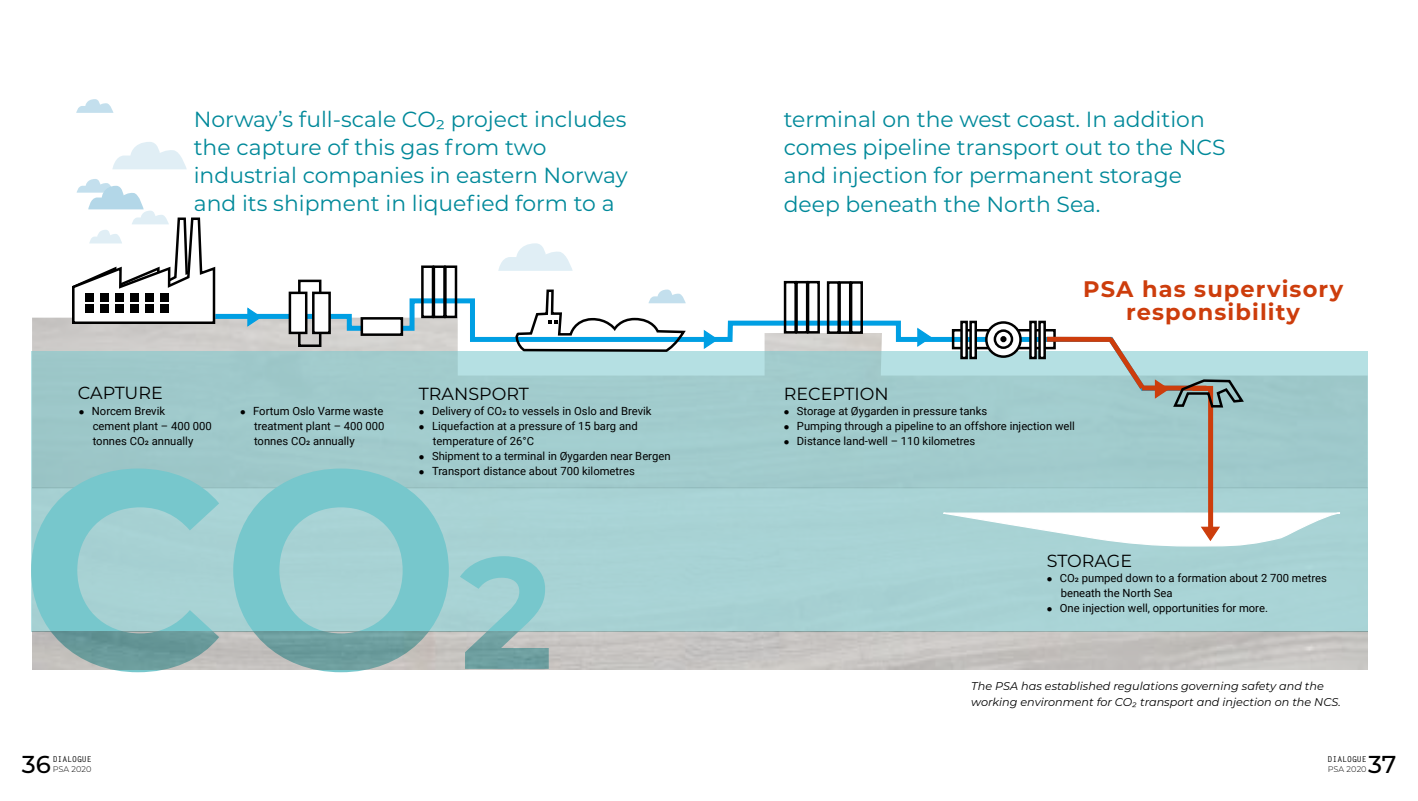
<style>
.page{position:relative;width:1418px;height:801px;background:#fff}
.page>*{position:absolute;margin:0;border:0;box-sizing:border-box;transform-origin:0 0}
.t1{font:500 24.38px "Montserrat";color:#000}
.t2{font:700 22.5px/22.5px "Montserrat";letter-spacing:.05em;color:#cd3d0c;text-align:center}
.t3{font:21.88px/28.1px "Montserrat";color:#00899a}
.t4{font:17.5px "Montserrat";color:#000}
.t5{font:11.25px/15px "Roboto";color:#000}
.t6{font:italic 11.25px/16.2px "Montserrat";color:#000}
.t7{font:700 8.12px "Letter Gothic Std";color:#000}
.t8{font:300 8.12px "Montserrat";letter-spacing:.01em;color:#000}
</style>
<div class="page">
<div style="left:31px;top:351px;width:1336px;height:281px;background:#a5cfd2"></div>
<svg style="left:210px;top:296px;width:846px;height:94px"></svg>
<div style="left:298px;top:280px;width:23px;height:67px;border:2px solid #000"></div>
<div style="left:289px;top:292px;width:18px;height:42px;background:#fff;border:2px solid #000"></div>
<div style="left:312px;top:292px;width:19px;height:42px;background:#fff;border:2px solid #000"></div>
<div style="left:360px;top:317px;width:43px;height:19px;background:#fff;border:2px solid #000"></div>
<div style="left:444px;top:265px;width:13px;height:53px;border:2px solid #000"></div>
<div style="left:432px;top:265px;width:14px;height:53px;border:2px solid #000"></div>
<div style="left:421px;top:265px;width:13px;height:53px;border:2px solid #000"></div>
<svg style="left:246px;top:307px;width:17px;height:21px"></svg>
<svg style="left:31px;top:468px;width:517px;height:204px"></svg>
<div style="left:951px;top:329px;width:104px;height:20px;border:2px solid #000"></div>
<svg style="left:1029px;top:321px;width:7px;height:11px"></svg>
<svg style="left:1038px;top:321px;width:7px;height:11px"></svg>
<svg style="left:960px;top:321px;width:7px;height:11px"></svg>
<svg style="left:969px;top:321px;width:8px;height:11px"></svg>
<svg style="left:986px;top:322px;width:34px;height:35px"></svg>
<div style="left:985px;top:321px;width:36px;height:37px;border:2px solid #000;border-radius:50%"></div>
<div style="left:993px;top:329px;width:20px;height:20px;border:2px solid #000;border-radius:50%"></div>
<div style="left:806px;top:281px;width:14px;height:53px;border:2px solid #000"></div>
<div style="left:795px;top:281px;width:13px;height:53px;border:2px solid #000"></div>
<div style="left:783px;top:281px;width:14px;height:53px;border:2px solid #000"></div>
<div style="left:849px;top:281px;width:14px;height:53px;border:2px solid #000"></div>
<div style="left:838px;top:281px;width:13px;height:53px;border:2px solid #000"></div>
<div style="left:826px;top:281px;width:14px;height:53px;border:2px solid #000"></div>
<svg style="left:702px;top:329px;width:17px;height:21px"></svg>
<svg style="left:916px;top:327px;width:16px;height:21px"></svg>
<svg style="left:942px;top:332px;width:399px;height:215px"></svg>
<svg style="left:112px;top:142px;width:75px;height:27px"></svg>
<svg style="left:76px;top:99px;width:37px;height:14px"></svg>
<svg style="left:498px;top:243px;width:74px;height:28px"></svg>
<svg style="left:511px;top:289px;width:175px;height:64px"></svg>
<svg style="left:71px;top:179px;width:146px;height:146px"></svg>
<h3 class="t3" style="left:194px;top:104px;width:435px">Norway’s full-scale CO2 project includes the capture of this gas from two industrial companies in eastern Norway and its shipment in liquefied form to a</h3>
<h3 class="t3" style="left:783px;top:105px;width:443px">terminal on the west coast. In addition comes pipeline transport out to the NCS and injection for permanent storage deep beneath the North Sea.</h3>
<h2 class="t2" style="left:1083px;top:277px;width:261px">PSA has supervisory responsibility</h2>
<h3 class="t4" style="left:78px;top:381px;width:86px">CAPTURE</h3>
<h3 class="t4" style="left:783px;top:382px;width:106px">RECEPTION</h3>
<p class="t5" style="left:783px;top:403px;width:205px">● Storage at Øygarden in pressure tanks</p>
<p class="t5" style="left:783px;top:418px;width:292px">● Pumping through a pipeline to an offshore injection well</p>
<p class="t5" style="left:783px;top:433px;width:193px">● Distance land-well – 110 kilometres</p>
<h3 class="t4" style="left:419px;top:382px;width:112px">TRANSPORT</h3>
<p class="t5" style="left:419px;top:403px;width:234px">● Delivery of CO2 to vessels in Oslo and Brevik</p>
<p class="t5" style="left:433px;top:418px;width:206px;text-indent:-14px">● Liquefaction at a pressure of 15 barg and temperature of 26°C</p>
<p class="t5" style="left:419px;top:448px;width:253px">● Shipment to a terminal in Øygarden near Bergen</p>
<p class="t5" style="left:419px;top:463px;width:217px">● Transport distance about 700 kilometres</p>
<p class="t5" style="left:93px;top:403px;width:121px;text-indent:-14px">● Norcem Brevik<br>cement plant – 400 000 tonnes CO2 annually</p>
<p class="t5" style="left:254px;top:403px;width:132px;text-align:justify;text-indent:-14px">● Fortum Oslo Varme waste treatment plant – 400 000 tonnes CO2 annually</p>
<h3 class="t4" style="left:1046px;top:548px;width:87px">STORAGE</h3>
<p class="t5" style="left:1060px;top:570px;width:268px;text-indent:-14px">● CO2 pumped down to a formation about 2 700 metres beneath the North Sea</p>
<p class="t5" style="left:1046px;top:600px;width:223px">● One injection well, opportunities for more.</p>
<p class="t6" style="left:971px;top:677px;width:371px">The PSA has established regulations governing safety and the working environment for CO2 transport and injection on the NCS.</p>
<p class="t7" style="left:53px;top:754px;width:41px">DIALOGUE</p>
<p class="t8" style="left:53px;top:763px;width:40px">PSA 2020</p>
<p class="t7" style="left:1327px;top:754px;width:41px">DIALOGUE</p>
<h1 class="t1" style="left:22px;top:747px;width:31px">36</h1>
<p class="t8" style="left:1327px;top:763px;width:40px">PSA 2020</p>
<h1 class="t1" style="left:1368px;top:747px;width:30px">37</h1>
</div>
